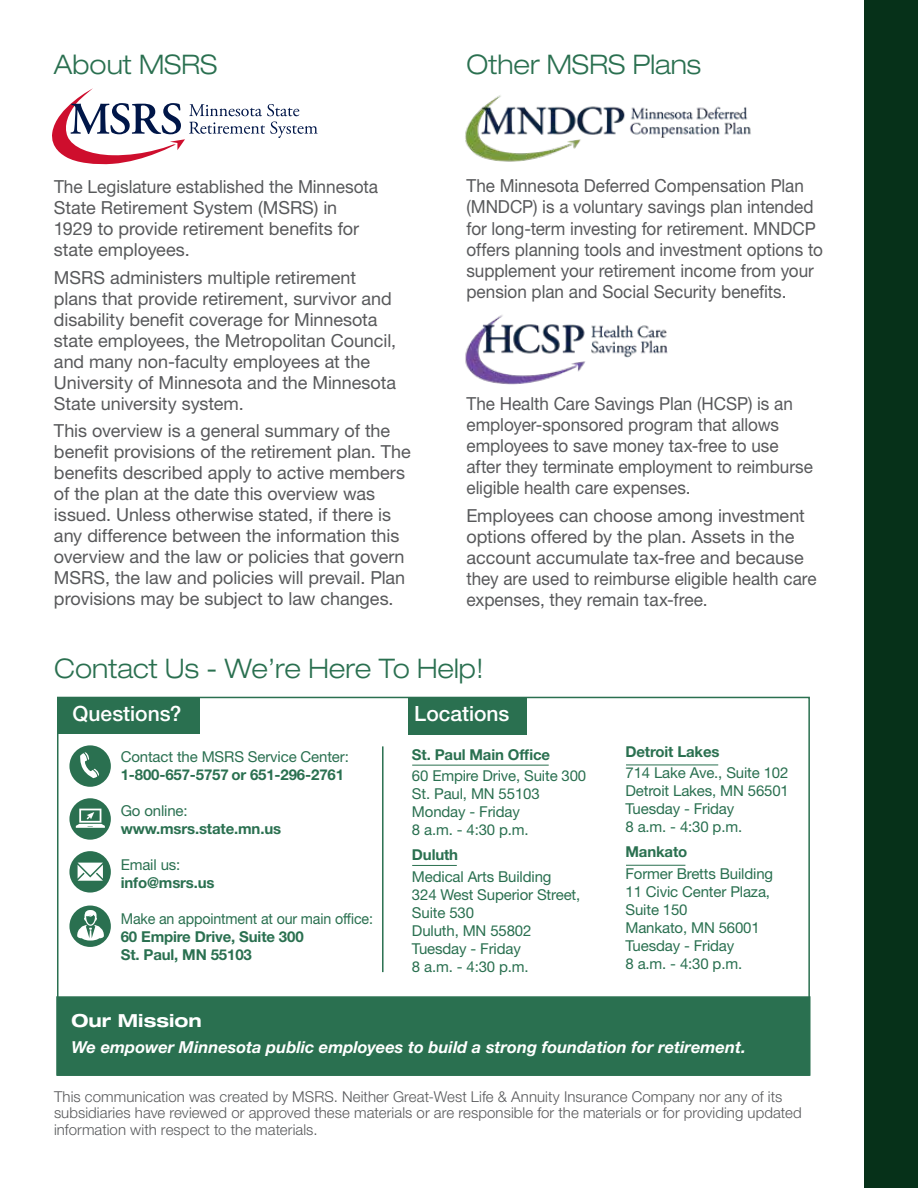
<style>
.page{position:relative;width:918px;height:1188px;background:#fff}
.page>*{position:absolute;margin:0;border:0;box-sizing:border-box;transform-origin:0 0}
.t1{font:300 expanded 27px "Helvetica Neue LT Std";color:#2a7050;scale:.95 1}
.t2{font:500 21px "Helvetica Neue LT Std";color:#fff}
.t3{font:18px/21px "Helvetica Neue LT Std";letter-spacing:-.005em;color:#58595b}
.t4{font:18px/21px "Helvetica Neue LT Std";letter-spacing:-.005em;color:#58595b;scale:.95 1}
.t5{font:18px/21px "Helvetica Neue LT Std";letter-spacing:-.005em;color:#58595b;scale:.96 1}
.t6{font:700 expanded 18px "Helvetica Neue LT Std";letter-spacing:.005em;color:#fff}
.t7{font:italic 700 16.5px "Helvetica Neue LT Std";color:#fff}
.t8{font:15px "Helvetica Neue LT Std";letter-spacing:-.01em;color:#2a7050}
.t9{font:300 15px/16.5px "Helvetica Neue LT Std";letter-spacing:.005em;color:#58595b}
.t10{font:700 15px "Helvetica Neue LT Std";letter-spacing:-.01em;color:#2a7050}
.t11{font:15px "Helvetica Neue LT Std";letter-spacing:-.01em;color:#2a7050;scale:.95 1}
</style>
<div class="page">
<div style="left:56px;top:996px;width:755px;height:80px;background:#2a7050;border:2px solid #2a7050"></div>
<div style="left:408px;top:698px;width:119px;height:37px;background:#2a7050"></div>
<div style="left:57px;top:698px;width:143px;height:35px;background:#2a7050"></div>
<div style="left:57px;top:697px;width:753px;height:379px;border:2px solid #2a7050"></div>
<hr style="left:382px;top:746px;width:2px;height:226px;background:#2a7050">
<div style="left:69px;top:745px;width:42px;height:42px;background:#2a7050;border-radius:50%"></div>
<svg style="left:80px;top:752px;width:19px;height:26px"></svg>
<div style="left:69px;top:798px;width:42px;height:42px;background:#2a7050;border-radius:50%"></div>
<svg style="left:76px;top:809px;width:29px;height:19px"></svg>
<div style="left:69px;top:851px;width:42px;height:42px;background:#2a7050;border-radius:50%"></div>
<svg style="left:78px;top:863px;width:25px;height:18px"></svg>
<div style="left:69px;top:906px;width:42px;height:41px;background:#2a7050;border-radius:50%"></div>
<svg style="left:77px;top:910px;width:27px;height:31px"></svg>
<hr style="left:626px;top:765px;width:92px;height:1px;background:#2a7050">
<hr style="left:626px;top:865px;width:59px;height:1px;background:#2a7050">
<hr style="left:412px;top:765px;width:137px;height:1px;background:#2a7050">
<hr style="left:412px;top:865px;width:45px;height:1px;background:#2a7050">
<svg style="left:52px;top:88px;width:266px;height:77px"></svg>
<img style="left:465px;top:95px;width:286px;height:67px">
<img style="left:465px;top:315px;width:203px;height:70px">
<div style="left:864px;top:0;width:54px;height:1188px;background:#063119"></div>
<h1 class="t1" style="left:54px;top:49px;width:174px">About MSRS</h1>
<p class="t5" style="left:54px;top:176px;width:339px">The Legislature established the Minnesota State Retirement System (MSRS) in 1929 to provide retirement benefts for state employees.</p>
<p class="t3" style="left:54px;top:266px;width:344px">MSRS administers multiple retirement plans that provide retirement, survivor and disability beneft coverage for Minnesota state employees, the Metropolitan Council, and many non-faculty employees at the University of Minnesota and the Minnesota State university system.</p>
<p class="t3" style="left:54px;top:420px;width:358px">This overview is a general summary of the beneft provisions of the retirement plan. The benefts described apply to active members of the plan at the date this overview was issued. Unless otherwise stated, if there is any difference between the information this overview and the law or policies that govern MSRS, the law and policies will prevail. Plan provisions may be subject to law changes.</p>
<p class="t1" style="left:466px;top:49px;width:249px">Other MSRS Plans</p>
<p class="t4" style="left:466px;top:175px;width:357px">The Minnesota Deferred Compensation Plan</p>
<p class="t4" style="left:466px;top:196px;width:377px">(MNDCP) is a voluntary savings plan intended for long-term investing for retirement. MNDCP offers planning tools and investment options to supplement your retirement income from your pension plan and Social Security benefts.</p>
<p class="t4" style="left:466px;top:393px;width:345px">The Health Care Savings Plan (HCSP) is an employer-sponsored program that allows</p>
<p class="t4" style="left:466px;top:435px;width:366px">employees to save money tax-free to use after they terminate employment to reimburse eligible health care expenses.</p>
<p class="t3" style="left:466px;top:505px;width:352px">Employees can choose among investment options offered by the plan. Assets in the account accumulate tax-free and because they are used to reimburse eligible health care expenses, they remain tax-free.</p>
<h2 class="t1" style="left:54px;top:653px;width:454px">Contact Us - We’re Here To Help!</h2>
<p class="t2" style="left:73px;top:702px;width:111px">Questions?</p>
<p class="t2" style="left:414px;top:701px;width:97px">Locations</p>
<p class="t8" style="left:121px;top:747px;width:230px">Contact the MSRS Service Center:</p>
<p class="t10" style="left:412px;top:745px;width:140px">St. Paul Main Offce</p>
<p class="t10" style="left:626px;top:742px;width:96px">Detroit Lakes</p>
<p class="t10" style="left:121px;top:765px;width:225px">1-800-657-5757 or 651-296-2761</p>
<p class="t8" style="left:412px;top:767px;width:176px">60 Empire Drive, Suite 300</p>
<p class="t8" style="left:626px;top:764px;width:165px">714 Lake Ave., Suite 102</p>
<p class="t8" style="left:412px;top:785px;width:129px">St. Paul, MN 55103</p>
<p class="t8" style="left:626px;top:782px;width:165px">Detroit Lakes, MN 56501</p>
<p class="t8" style="left:121px;top:801px;width:68px">Go online:</p>
<p class="t8" style="left:412px;top:803px;width:109px">Monday - Friday</p>
<p class="t8" style="left:626px;top:800px;width:110px">Tuesday - Friday</p>
<p class="t10" style="left:121px;top:819px;width:162px">www.msrs.state.mn.us</p>
<p class="t8" style="left:412px;top:821px;width:118px">8 a.m. - 4:30 p.m.</p>
<p class="t8" style="left:626px;top:818px;width:118px">8 a.m. - 4:30 p.m.</p>
<p class="t10" style="left:412px;top:846px;width:48px">Duluth</p>
<p class="t10" style="left:626px;top:843px;width:63px">Mankato</p>
<p class="t8" style="left:121px;top:855px;width:61px">Email us:</p>
<p class="t8" style="left:412px;top:867px;width:141px">Medical Arts Building</p>
<p class="t8" style="left:626px;top:864px;width:149px">Former Bretts Building</p>
<p class="t10" style="left:121px;top:873px;width:95px">info@msrs.us</p>
<p class="t8" style="left:412px;top:885px;width:170px">324 West Superior Street,</p>
<p class="t8" style="left:626px;top:882px;width:146px">11 Civic Center Plaza,</p>
<p class="t8" style="left:412px;top:903px;width:64px">Suite 530</p>
<p class="t8" style="left:626px;top:900px;width:64px">Suite 150</p>
<p class="t11" style="left:121px;top:909px;width:267px">Make an appointment at our main offce:</p>
<p class="t8" style="left:412px;top:921px;width:121px">Duluth, MN 55802</p>
<p class="t8" style="left:626px;top:918px;width:136px">Mankato, MN 56001</p>
<p class="t10" style="left:121px;top:927px;width:184px">60 Empire Drive, Suite 300</p>
<p class="t8" style="left:412px;top:939px;width:110px">Tuesday - Friday</p>
<p class="t8" style="left:626px;top:936px;width:110px">Tuesday - Friday</p>
<p class="t10" style="left:121px;top:945px;width:133px">St. Paul, MN 55103</p>
<p class="t8" style="left:412px;top:957px;width:118px">8 a.m. - 4:30 p.m.</p>
<p class="t8" style="left:625px;top:954px;width:118px">8 a.m. - 4:30 p.m.</p>
<p class="t6" style="left:71px;top:1009px;width:132px">Our Mission</p>
<p class="t7" style="left:71px;top:1037px;width:676px">We empower Minnesota public employees to build a strong foundation for retirement.</p>
<p class="t9" style="left:54px;top:1088px;width:749px">This communication was created by MSRS. Neither Great-West Life &amp; Annuity Insurance Company nor any of its subsidiaries have reviewed or approved these materials or are responsible for the materials or for providing updated information with respect to the materials.</p>
</div>
